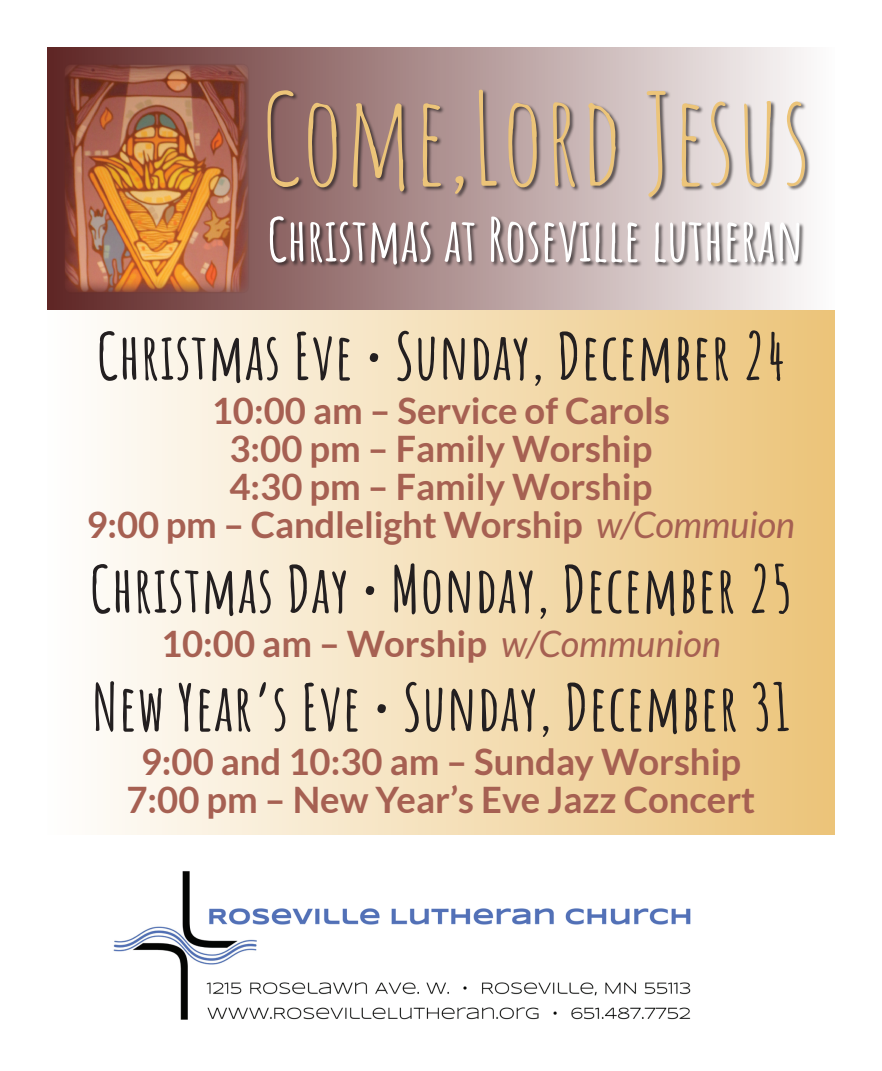
<style>
.page{position:relative;width:882px;height:1071px;background:#fff}
.page>*{position:absolute;margin:0;border:0;box-sizing:border-box;transform-origin:0 0}
.t1{font:123.9px "Amatic SC";color:#ecc479}
.t2{font:700 63.88px "Amatic SC";letter-spacing:.01em;color:#231f20}
.t3{font:700 59.32px "Amatic SC";color:#fff}
.t4{font:700 36.4px/38.3px "Lato";color:#a66052;text-align:center}
.s1{font-weight:400}
.s2{font-weight:400;font-style:italic}
</style>
<div class="page">
<img style="left:113px;top:871px;width:578px;height:149px">
<div style="left:47px;top:310px;width:788px;height:525px;background:linear-gradient(to right,#fefefe,#ecc479)"></div>
<svg style="left:47px;top:47px;width:757px;height:263px;background:#ad908f"></svg>
<img style="left:64px;top:64px;width:185px;height:229px">
<div style="left:64px;top:64px;width:185px;height:229px;border:1px solid #622a23;border-radius:7px"></div>
<div style="left:267px;top:89px;width:544px;height:181px;background:#231f20;opacity:.75"></div>
<h1 class="t1" style="left:260px;top:50px;width:553px">Come,Lord Jesus</h1>
<h3 class="t3" style="left:267px;top:194px;width:538px">Christmas at Roseville lutheran</h3>
<h2 class="t2" style="left:97px;top:307px;width:690px">Christmas Eve <span class="s1">•</span> Sunday, December 24</h2>
<p class="t4" style="left:87px;top:391px;width:710px">10:00 am – Service of Carols<br>3:00 pm – Family Worship<br>4:30 pm – Family Worship<br>9:00 pm – Candlelight Worship <span class="s2">w/Commuion</span></p>
<h2 class="t2" style="left:90px;top:540px;width:704px">Christmas Day <span class="s1">•</span> Monday, December 25</h2>
<p class="t4" style="left:161px;top:624px;width:561px">10:00 am – Worship <span class="s2">w/Communion</span></p>
<h2 class="t2" style="left:92px;top:658px;width:700px">New Year’s Eve <span class="s1">•</span> Sunday, December 31</h2>
<p class="t4" style="left:126px;top:742px;width:630px">9:00 and 10:30 am – Sunday Worship<br>7:00 pm – New Year’s Eve Jazz Concert</p>
</div>
